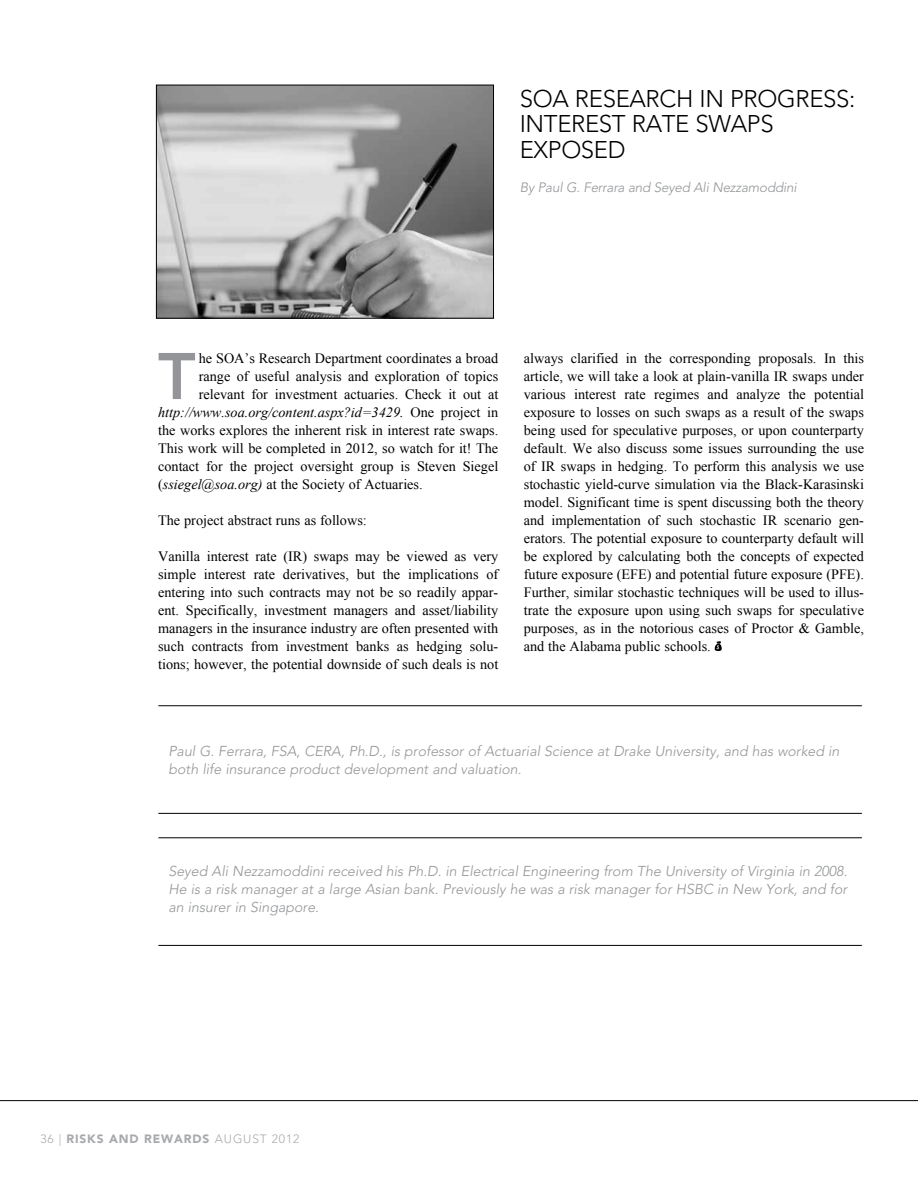
<style>
.page{position:relative;width:918px;height:1188px;background:#fff}
.page>*{position:absolute;margin:0;border:0;box-sizing:border-box;transform-origin:0 0}
.t1{font:800 65.1px "Avenir LT Std";color:#939598}
.t2{font:300 24px "Avenir LT Std";letter-spacing:-.015em;color:#000}
.t3{font:14.25px/18px "Times New Roman";color:#000;text-align:justify}
.t4{font:italic 300 14.25px/18px "Avenir LT Std";color:#939598}
.t5{font:italic 14.25px "Times New Roman";color:#000}
.t6{font:italic 300 13.5px "Avenir LT Std";letter-spacing:-.015em;color:#939598}
.t7{font:900 12px "Avenir LT Std";letter-spacing:.075em;color:#a7a9ac}
.s1{font-style:normal}
.s2{font-style:italic}
.s3{font-weight:300}
</style>
<div class="page">
<img style="left:158px;top:87px;width:334px;height:229px">
<div style="left:156px;top:85px;width:338px;height:233px;border:1px solid #000"></div>
<hr style="left:0;top:1100px;width:918px;height:1px;background:#000">
<svg style="left:715px;top:641px;width:7px;height:10px"></svg>
<hr style="left:158px;top:813px;width:704px;height:1px;background:#000">
<hr style="left:158px;top:945px;width:704px;height:1px;background:#000">
<hr style="left:158px;top:705px;width:704px;height:1px;background:#000">
<hr style="left:158px;top:837px;width:704px;height:1px;background:#000">
<h2 class="t2" style="left:520px;top:84px;width:70px">SOA RESEA</h2>
<h2 class="t2" style="left:646px;top:84px;width:211px">RCH IN PROG RESS:</h2>
<h2 class="t2" style="left:520px;top:110px;width:22px">INTE</h2>
<h2 class="t2" style="left:571px;top:110px;width:28px">REST</h2>
<h2 class="t2" style="left:632px;top:110px;width:15px">RATE</h2>
<h2 class="t2" style="left:696px;top:110px;width:30px">SWAPS</h2>
<h2 class="t2" style="left:520px;top:135px;width:45px">EXPOSED</h2>
<p class="t6" style="left:520px;top:180px;width:278px">By Paul G. Ferrara and Seyed Ali Nezzamoddini</p>
<h1 class="t1" style="left:158px;top:338px;width:39px">T</h1>
<p class="t3" style="left:199px;top:349px;width:301px">he SOA’s Research Department coordinates a broad</p>
<p class="t3" style="left:199px;top:367px;width:301px">range of useful analysis and exploration of topics</p>
<p class="t3" style="left:199px;top:385px;width:301px">relevant for investment actuaries. Check it out at</p>
<p class="t5" style="left:158px;top:402px;width:342px">http://www.soa.org/content.aspx?id=3429. <span class="s1">One project in</span></p>
<p class="t3" style="left:158px;top:421px;width:342px">the works explores the inherent risk in interest rate swaps.</p>
<p class="t3" style="left:158px;top:439px;width:342px">This work will be completed in 2012, so watch for it! The</p>
<p class="t3" style="left:158px;top:457px;width:342px">contact for the project oversight group is Steven Siegel</p>
<p class="t3" style="left:158px;top:475px;width:266px">(<span class="s2">ssiegel@soa.org)</span> at the Society of Actuaries.</p>
<p class="t3" style="left:158px;top:511px;width:210px">The project abstract runs as follows:</p>
<p class="t3" style="left:158px;top:547px;width:342px">Vanilla interest rate (IR) swaps may be viewed as very simple interest rate derivatives, but the implications of entering into such contracts may not be so readily appar&shy;ent. Specifically, investment managers and asset/liability managers in the insurance industry are often presented with such contracts from investment banks as hedging solu&shy;tions; however, the potential downside of such deals is not</p>
<p class="t3" style="left:524px;top:349px;width:342px">always clarified in the corresponding proposals. In this article, we will take a look at plain-vanilla IR swaps under various interest rate regimes and analyze the potential exposure to losses on such swaps as a result of the swaps being used for speculative purposes, or upon counterparty default. We also discuss some issues surrounding the use of IR swaps in hedging. To perform this analysis we use stochastic yield-curve simulation via the Black-Karasinski model. Significant time is spent discussing both the theory and implementation of such stochastic IR scenario gen&shy;erators. The potential exposure to counterparty default will be explored by calculating both the concepts of expected future exposure (EFE) and potential future exposure (PFE).<br>Further, similar stochastic techniques will be used to illus&shy;trate the exposure upon using such swaps for speculative purposes, as in the notorious cases of Proctor &amp; Gamble, and the Alabama public schools.</p>
<p class="t4" style="left:168px;top:742px;width:673px">Paul G. Ferrara, FSA, CERA, Ph.D., is professor of Actuarial Science at Drake University, and has worked in both life insurance product development and valuation.</p>
<p class="t4" style="left:168px;top:862px;width:680px;text-align:justify">Seyed Ali Nezzamoddini received his Ph.D. in Electrical Engineering from The University of Virginia in 2008.<br>He is a risk manager at a large Asian bank. Previously he was a risk manager for HSBC in New York, and for an insurer in Singapore.</p>
<p class="t7" style="left:40px;top:1132px;width:260px"><span class="s3">36 |</span> RISKS AND REWARDS <span class="s3">AUGUST 2012</span></p>
</div>
